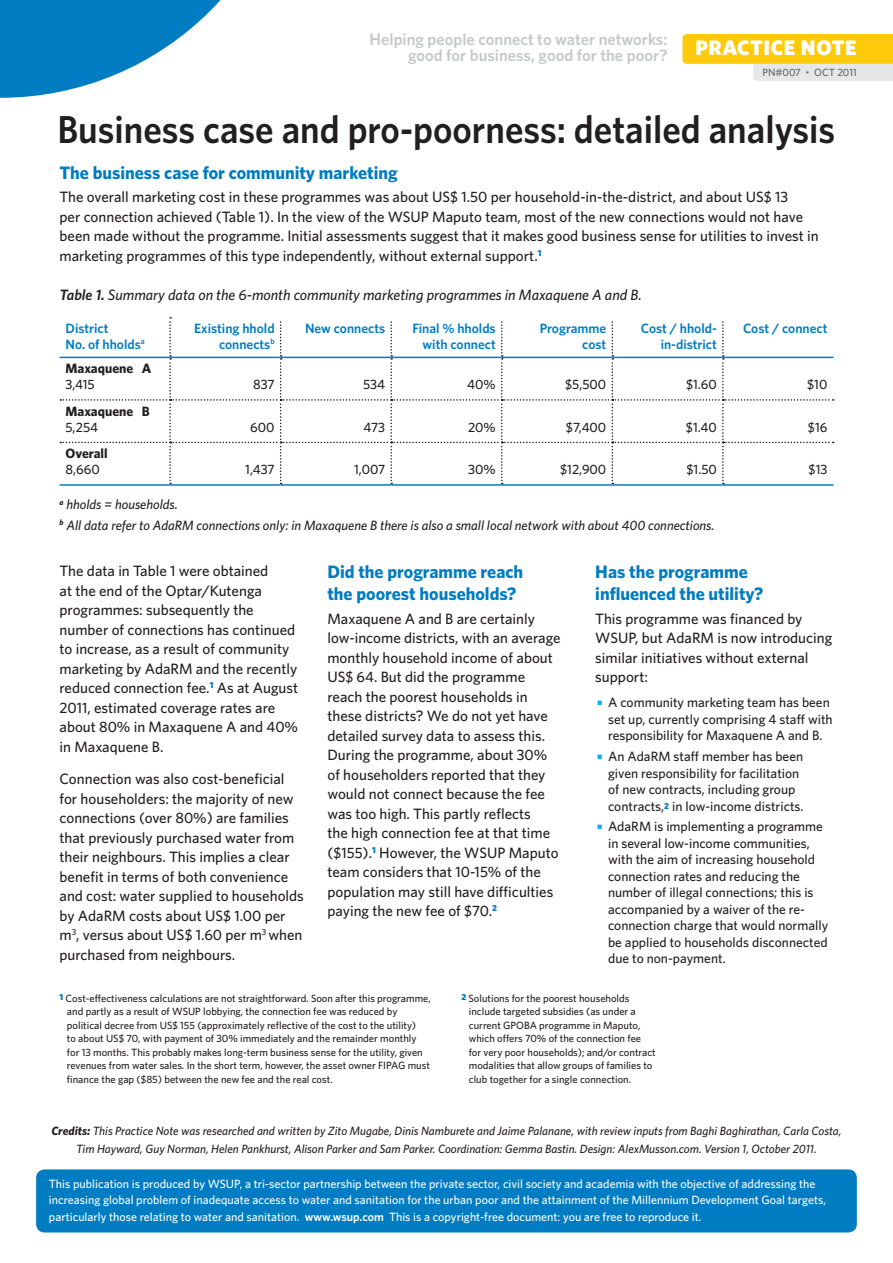
<style>
.page{position:relative;width:893px;height:1263px;background:#fff}
.page>*{position:absolute;margin:0;border:0;box-sizing:border-box;transform-origin:0 0}
.main_title_-_back_pa{font:600 39px "Whitney";color:#231f20;scale:.94 1}
.bulletpoints{font:500 36px "Whitney";color:#00aeef;scale:1.15 1}
.doctype{font:900 21px "Whitney";letter-spacing:.03em;color:#fff}
.subtitle_blue{font:700 18px/21.6px "Whitney";color:#007cc2}
.headerTitle{font:600 16.5px/16.5px "Whitney";color:#c7c8ca;text-align:right}
.Text_black{font:500 15px/19.5px "Whitney";color:#231f20}
.Text_black-2{font:italic 500 15px "Whitney";color:#231f20}
.bulletpoints-2{font:500 13.5px/16.5px "Whitney";color:#231f20}
.Table_text{font:600 13.5px/16.2px "Whitney";color:#007cc2;text-align:right}
.Text_black-3{font:italic 500 13.5px "Whitney";color:#231f20}
.Table_text-2{font:500 13.5px "Whitney";color:#231f20}
.Table_text-3{font:700 13.5px/16.2px "Whitney";color:#231f20}
.smaller_text{font:500 12px/16.5px "Whitney";color:#fff}
.samller_text{font:italic 500 12px/17.2px "Whitney";color:#231f20;text-align:center}
.diagram_text{font:500 10.5px/13.5px "Whitney";color:#231f20}
.docnumber{font:500 10.5px "Whitney";color:#636366}
.s1{font-weight:600}
.s2{font-weight:500}
.s3{font-weight:900;font-size:8.7px;color:#007cc2}
.s4{font-weight:700}
</style>
<div class="page">
<div style="left:36px;top:1169px;width:821px;height:63px;background:#007cc2;border-radius:9px"></div>
<svg style="left:0;top:0;width:221px;height:98px"></svg>
<svg style="left:682px;top:34px;width:211px;height:47px;background:#f8d75f"></svg>
<svg style="left:60px;top:317px;width:774px;height:167px"></svg>
<hr style="left:60px;top:357px;width:110px;height:1px;background:#007cc2">
<hr style="left:170px;top:357px;width:111px;height:1px;background:#007cc2">
<hr style="left:281px;top:357px;width:110px;height:1px;background:#007cc2">
<hr style="left:391px;top:357px;width:111px;height:1px;background:#007cc2">
<hr style="left:502px;top:357px;width:110px;height:1px;background:#007cc2">
<hr style="left:612px;top:357px;width:111px;height:1px;background:#007cc2">
<hr style="left:723px;top:357px;width:110px;height:1px;background:#007cc2">
<hr style="left:60px;top:484px;width:110px;height:2px;background:#007cc2">
<hr style="left:170px;top:484px;width:111px;height:2px;background:#007cc2">
<hr style="left:281px;top:484px;width:110px;height:2px;background:#007cc2">
<hr style="left:391px;top:484px;width:111px;height:2px;background:#007cc2">
<hr style="left:502px;top:484px;width:110px;height:2px;background:#007cc2">
<hr style="left:612px;top:484px;width:111px;height:2px;background:#007cc2">
<hr style="left:723px;top:484px;width:110px;height:2px;background:#007cc2">
<div style="left:189px;top:315px;width:647px;height:6px;background:#fff"></div>
<p class="headerTitle" style="left:370px;top:30px;width:300px">Helping people connect to water networks: good for business, good for the poor?</p>
<p class="doctype" style="left:695px;top:35px;width:163px">PRACTICE NOTE</p>
<p class="docnumber" style="left:762px;top:66px;width:96px">PN#007 * OCT 2011</p>
<p class="main_title_-_back_pa" style="left:57px;top:105px;width:829px">Business case and pro-poorness: detailed analysis</p>
<p class="subtitle_blue" style="left:60px;top:161px;width:340px">The business case for community marketing</p>
<p class="Text_black" style="left:60px;top:187px;width:761px">The overall marketing cost in these programmes was about US$ 1.50 per household-in-the-district, and about US$ 13<br>per connection achieved (Table 1). In the view of the WSUP Maputo team, most of the new connections would not have been made without the programme. Initial assessments suggest that it makes good business sense for utilities to invest in marketing programmes of this type independently, without external support.<sup>1</sup></p>
<p class="Text_black-2" style="left:60px;top:286px;width:584px"><span class="s1">Table 1.</span> Summary data on the 6-month community marketing programmes in Maxaquene A and B.</p>
<p class="Table_text" style="left:66px;top:319px;width:81px;text-align:left">District<br>No. of hholds<sup>a</sup></p>
<p class="Table_text" style="left:194px;top:319px;width:82px">Existing hhold connects<sup>b</sup></p>
<p class="Table_text" style="left:305px;top:319px;width:82px">New connects</p>
<p class="Table_text" style="left:412px;top:319px;width:85px">Final % hholds with connect</p>
<p class="Table_text" style="left:540px;top:319px;width:68px">Programme cost</p>
<p class="Table_text" style="left:641px;top:319px;width:78px">Cost / hhold&shy;in-district</p>
<p class="Table_text" style="left:743px;top:319px;width:86px">Cost / connect</p>
<p class="Table_text-3" style="left:66px;top:360px;width:87px">Maxaquene A<br><span class="s2">3,415</span></p>
<p class="Table_text-2" style="left:253px;top:376px;width:23px">837</p>
<p class="Table_text-2" style="left:363px;top:376px;width:24px">534</p>
<p class="Table_text-2" style="left:467px;top:376px;width:30px">40%</p>
<p class="Table_text-2" style="left:565px;top:376px;width:43px">$5,500</p>
<p class="Table_text-2" style="left:686px;top:376px;width:32px">$1.60</p>
<p class="Table_text-2" style="left:807px;top:376px;width:22px">$10</p>
<p class="Table_text-3" style="left:66px;top:402px;width:86px">Maxaquene B<br><span class="s2">5,254</span></p>
<p class="Table_text-3" style="left:66px;top:445px;width:44px">Overall<br><span class="s2">8,660</span></p>
<p class="Table_text-2" style="left:250px;top:419px;width:26px">600</p>
<p class="Table_text-2" style="left:363px;top:419px;width:23px">473</p>
<p class="Table_text-2" style="left:468px;top:419px;width:29px">20%</p>
<p class="Table_text-2" style="left:566px;top:419px;width:42px">$7,400</p>
<p class="Table_text-2" style="left:686px;top:419px;width:32px">$1.40</p>
<p class="Table_text-2" style="left:808px;top:419px;width:21px">$16</p>
<p class="Table_text-2" style="left:245px;top:461px;width:31px">1,437</p>
<p class="Table_text-2" style="left:354px;top:461px;width:33px">1,007</p>
<p class="Table_text-2" style="left:468px;top:461px;width:29px">30%</p>
<p class="Table_text-2" style="left:560px;top:461px;width:48px">$12,900</p>
<p class="Table_text-2" style="left:686px;top:461px;width:32px">$1.50</p>
<p class="Table_text-2" style="left:809px;top:461px;width:20px">$13</p>
<p class="Text_black-3" style="left:60px;top:497px;width:120px"><sup>a</sup> hholds = households.</p>
<p class="Text_black-3" style="left:60px;top:517px;width:657px"><sup>b</sup> All data refer to AdaRM connections only: in Maxaquene B there is also a small local network with about 400 connections.</p>
<p class="subtitle_blue" style="left:327px;top:561px;width:197px">Did the programme reach the poorest households?</p>
<p class="Text_black" style="left:327px;top:608px;width:235px">Maxaquene A and B are certainly low-income districts, with an average monthly household income of about US$ 64. But did the programme reach the poorest households in these districts? We do not yet have detailed survey data to assess this.<br>During the programme, about 30% of householders reported that they would not connect because the fee was too high. This partly reflects<br>the high connection fee at that time ($155).<sup>1</sup> However, the WSUP Maputo team considers that 10-15% of the population may still have difficulties paying the new fee of $70.<sup>2</sup></p>
<p class="subtitle_blue" style="left:595px;top:561px;width:169px">Has the programme influenced the utility?</p>
<p class="Text_black" style="left:595px;top:608px;width:239px">This programme was financed by<br>WSUP, but AdaRM is now introducing similar initiatives without external support:</p>
<p class="bulletpoints" style="left:595px;top:679px;width:10px">·</p>
<p class="bulletpoints-2" style="left:608px;top:694px;width:226px">A community marketing team has been set up, currently comprising 4 staff with responsibility for Maxaquene A and B.</p>
<p class="bulletpoints" style="left:595px;top:733px;width:10px">·</p>
<p class="bulletpoints-2" style="left:608px;top:748px;width:197px">An AdaRM staff member has been given responsibility for facilitation of new contracts, including group contracts,<span class="s3">2</span> in low-income districts.</p>
<p class="bulletpoints" style="left:595px;top:803px;width:10px">·</p>
<p class="bulletpoints-2" style="left:608px;top:818px;width:222px">AdaRM is implementing a programme in several low-income communities, with the aim of increasing household connection rates and reducing the number of illegal connections; this is accompanied by a waiver of the re&shy;connection charge that would normally be applied to households disconnected due to non-payment.</p>
<p class="Text_black" style="left:60px;top:561px;width:240px">The data in Table 1 were obtained<br>at the end of the Optar/Kutenga programmes: subsequently the number of connections has continued to increase, as a result of community marketing by AdaRM and the recently reduced connection fee.<sup>1</sup> As at August<br>2011, estimated coverage rates are about 80% in Maxaquene A and 40% in Maxaquene B.</p>
<p class="Text_black" style="left:60px;top:769px;width:246px">Connection was also cost-beneficial for householders: the majority of new connections (over 80%) are families that previously purchased water from their neighbours. This implies a clear benefit in terms of both convenience and cost: water supplied to households by AdaRM costs about US$ 1.00 per m<sup>3</sup>, versus about US$ 1.60 per m<sup>3</sup> when purchased from neighbours.</p>
<p class="diagram_text" style="left:67px;top:991px;width:365px;text-indent:-7px"><sup>1</sup> Cost-effectiveness calculations are not straightforward. Soon after this programme, and partly as a result of WSUP lobbying, the connection fee was reduced by political decree from US$ 155 (approximately reflective of the cost to the utility)<br>to about US$ 70, with payment of 30% immediately and the remainder monthly for 13 months. This probably makes long-term business sense for the utility, given revenues from water sales. In the short term, however, the asset owner FIPAG must finance the gap ($85) between the new fee and the real cost.</p>
<p class="diagram_text" style="left:469px;top:991px;width:188px;text-indent:-7px"><sup>2</sup> Solutions for the poorest households include targeted subsidies (as under a current GPOBA programme in Maputo, which offers 70% of the connection fee for very poor households); and/or contract modalities that allow groups of families to club together for a single connection.</p>
<p class="samller_text" style="left:51px;top:1122px;width:792px"><span class="s4">Credits:</span> This Practice Note was researched and written by Zito Mugabe, Dinis Namburete and Jaime Palanane, with review inputs from Baghi Baghirathan, Carla Costa,<br>Tim Hayward, Guy Norman, Helen Pankhurst, Alison Parker and Sam Parker. Coordination: Gemma Bastin. Design: AlexMusson.com. Version 1, October 2011.</p>
<p class="smaller_text" style="left:49px;top:1175px;width:779px">This publication is produced by WSUP, a tri-sector partnership between the private sector, civil society and academia with the objective of addressing the increasing global problem of inadequate access to water and sanitation for the urban poor and the attainment of the Millennium Development Goal targets, particularly those relating to water and sanitation. <span class="s1">www.wsup.com</span> This is a copyright-free document: you are free to reproduce it.</p>
</div>
